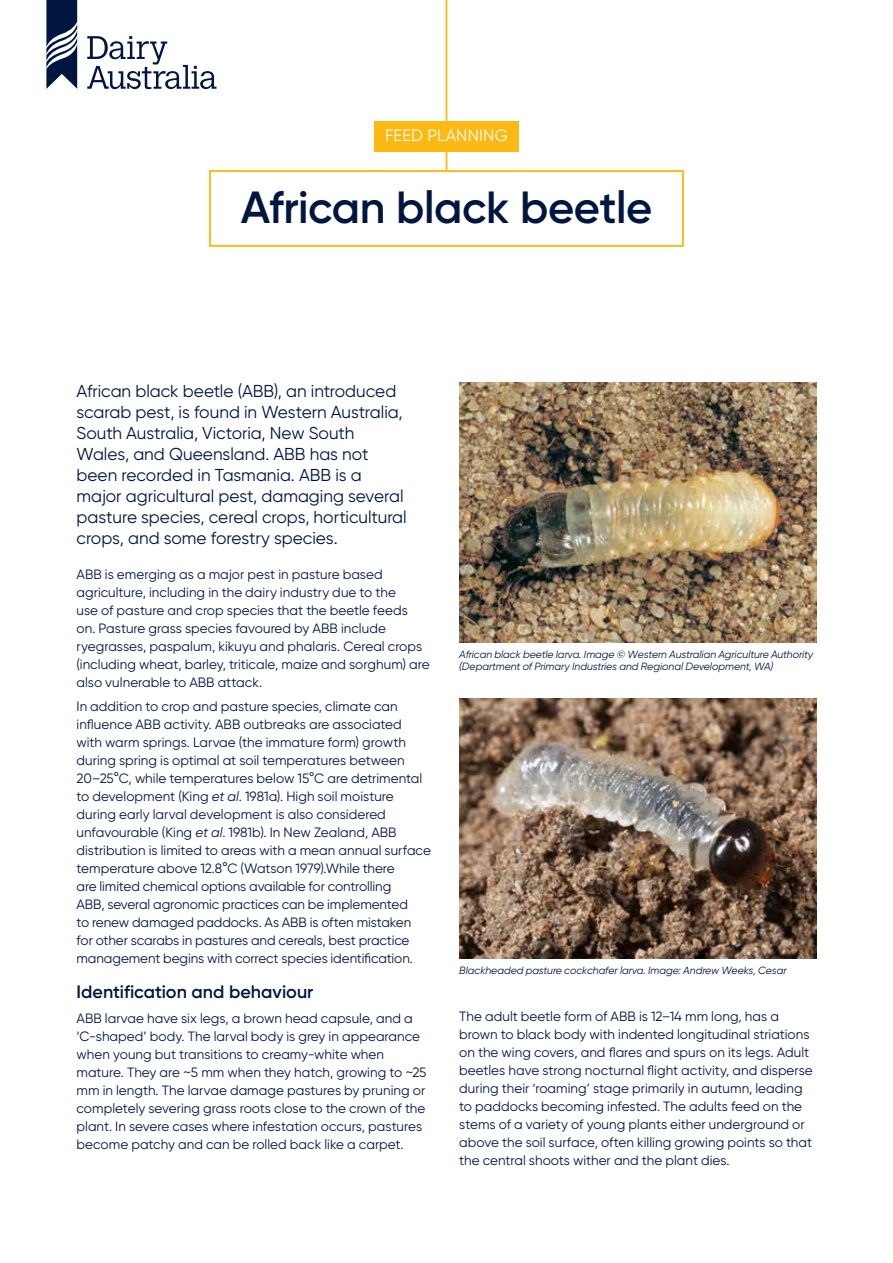
<style>
.page{position:relative;width:893px;height:1263px;background:#fff}
.page>*{position:absolute;margin:0;border:0;box-sizing:border-box;transform-origin:0 0}
.t1{font:600 45px "Gilroy";letter-spacing:-.01em;color:#001641}
.t2{font:600 18px "Gilroy";color:#001641}
.t3{font:17.25px/21px "Gilroy";color:#001641}
.t4{font:16.5px "Gilroy";letter-spacing:.01em;color:#fff}
.t5{font:13.5px/18px "Gilroy";color:#001641}
.t6{font:italic 10.5px/12px "Gilroy";letter-spacing:-.005em;color:#001641}
.s1{font-style:italic}
</style>
<div class="page">
<hr style="left:446px;top:0;width:1px;height:170px;background:#fdb913">
<svg style="left:87px;top:36px;width:129px;height:53px"></svg>
<svg style="left:46px;top:0;width:31px;height:89px"></svg>
<div style="left:374px;top:121px;width:145px;height:30px;background:#fdb913"></div>
<img style="left:459px;top:383px;width:357px;height:259px">
<img style="left:459px;top:699px;width:357px;height:259px">
<div style="left:209px;top:170px;width:475px;height:77px;border:2px solid #fdb913"></div>
<p class="t4" style="left:385px;top:125px;width:124px">FEED PLANNING</p>
<h1 class="t1" style="left:241px;top:179px;width:413px">African black beetle</h1>
<p class="t3" style="left:77px;top:380px;width:332px">African black beetle (ABB), an introduced scarab pest, is found in Western Australia, South Australia, Victoria, New South Wales, and Queensland. ABB has not been recorded in Tasmania. ABB is a major agricultural pest, damaging several pasture species, cereal crops, horticultural crops, and some forestry species.</p>
<p class="t5" style="left:77px;top:565px;width:355px">ABB is emerging as a major pest in pasture based agriculture, including in the dairy industry due to the<br>use of pasture and crop species that the beetle feeds on. Pasture grass species favoured by ABB include ryegrasses, paspalum, kikuyu and phalaris. Cereal crops (including wheat, barley, triticale, maize and sorghum) are also vulnerable to ABB attack.</p>
<p class="t5" style="left:77px;top:697px;width:356px">In addition to crop and pasture species, climate can influence ABB activity. ABB outbreaks are associated<br>with warm springs. Larvae (the immature form) growth during spring is optimal at soil temperatures between 20–25°C, while temperatures below 15°C are detrimental to development (King <span class="s1">et al</span>. 1981a). High soil moisture during early larval development is also considered unfavourable (King <span class="s1">et al</span>. 1981b). In New Zealand, ABB distribution is limited to areas with a mean annual surface temperature above 12.8°C (Watson 1979).While there<br>are limited chemical options available for controlling<br>ABB, several agronomic practices can be implemented<br>to renew damaged paddocks. As ABB is often mistaken for other scarabs in pastures and cereals, best practice management begins with correct species identification.</p>
<h2 class="t2" style="left:77px;top:981px;width:238px">Identification and behaviour</h2>
<p class="t5" style="left:77px;top:1009px;width:352px">ABB larvae have six legs, a brown head capsule, and a ‘C-shaped’ body. The larval body is grey in appearance when young but transitions to creamy-white when mature. They are ~5 mm when they hatch, growing to ~25 mm in length. The larvae damage pastures by pruning or completely severing grass roots close to the crown of the plant. In severe cases where infestation occurs, pastures become patchy and can be rolled back like a carpet.</p>
<p class="t6" style="left:459px;top:649px;width:355px">African black beetle larva. Image © Western Australian Agriculture Authority (Department of Primary Industries and Regional Development, WA)</p>
<p class="t6" style="left:459px;top:964px;width:329px">Blackheaded pasture cockchafer larva. Image: Andrew Weeks, Cesar</p>
<p class="t5" style="left:459px;top:1007px;width:355px">The adult beetle form of ABB is 12–14 mm long, has a brown to black body with indented longitudinal striations on the wing covers, and flares and spurs on its legs. Adult beetles have strong nocturnal flight activity, and disperse during their ‘roaming’ stage primarily in autumn, leading to paddocks becoming infested. The adults feed on the stems of a variety of young plants either underground or above the soil surface, often killing growing points so that the central shoots wither and the plant dies.</p>
</div>
